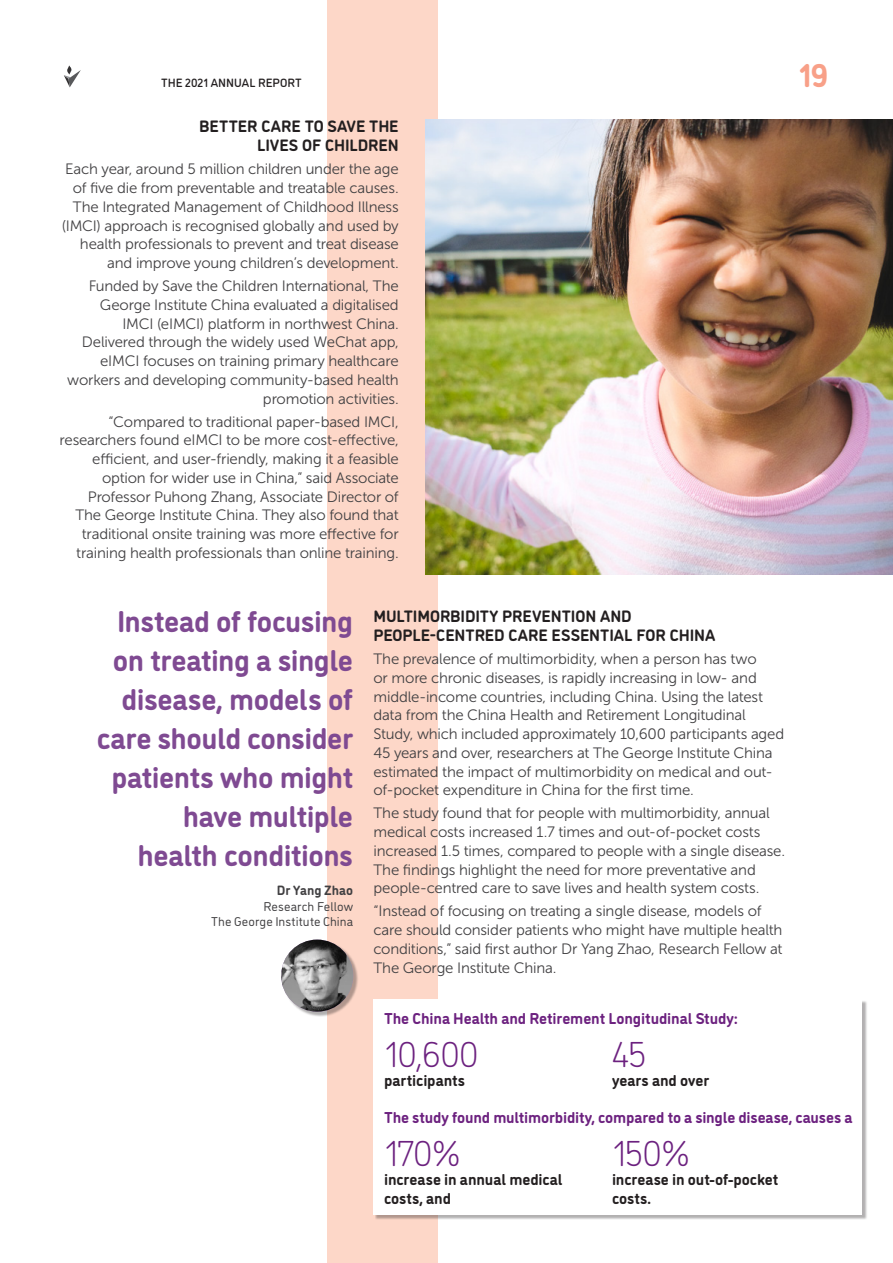
<style>
.page{position:relative;width:893px;height:1263px;background:#fff}
.page>*{position:absolute;margin:0;border:0;box-sizing:border-box;transform-origin:0 0}
.t1{font:300 36px "DI Nosaur";letter-spacing:-.02em;color:#6c217f}
.t2{font:700 33px "DI Nosaur";color:#f8a088}
.t3{font:700 30px/39px "DI Nosaur";letter-spacing:-.015em;color:#7f4a92;text-align:right}
.t4{font:700 16.5px/19.8px "DI Nosaur";letter-spacing:-.005em;color:#231f20;text-align:right}
.t5{font:700 15.75px "DI Nosaur";letter-spacing:-.01em;color:#6c217f}
.t6{font:700 15.75px/18.9px "DI Nosaur";letter-spacing:-.005em;color:#231f20}
.t7{font:15px/18.8px "Museo Sans 300";letter-spacing:-.015em;color:#414042;text-align:right}
.t8{font:700 13.5px "DI Nosaur";color:#414042}
.t9{font:12.75px/15.3px "DI Nosaur";letter-spacing:.005em;color:#414042;text-align:right}
.t10{font:500 12px "DI Nosaur";letter-spacing:.005em;color:#231f20}
</style>
<div class="page">
<div style="left:327px;top:0;width:111px;height:1263px;background:#fdd7c8"></div>
<img style="left:425px;top:119px;width:468px;height:455px">
<div style="left:375px;top:1001px;width:493px;height:219px;background:#231f20;opacity:.35"></div>
<div style="left:373px;top:999px;width:489px;height:215px;background:#fff"></div>
<div style="left:283px;top:941px;width:75px;height:76px;background:#231f20;opacity:.35"></div>
<img style="left:281px;top:939px;width:72px;height:73px;border-radius:36px">
<svg style="left:64px;top:65px;width:17px;height:22px"></svg>
<p class="t10" style="left:161px;top:74px;width:142px">THE 2021 ANNUAL REPORT</p>
<p class="t4" style="left:199px;top:114px;width:201px">BETTER CARE TO SAVE THE<br>LIVES OF CHILDREN</p>
<p class="t7" style="left:62px;top:160px;width:339px">Each year, around 5 million children under the age of five die from preventable and treatable causes.<br>The Integrated Management of Childhood Illness (IMCI) approach is recognised globally and used by health professionals to prevent and treat disease and improve young children’s development.</p>
<p class="t7" style="left:67px;top:277px;width:333px">Funded by Save the Children International, The George Institute China evaluated a digitalised IMCI (eIMCI) platform in northwest China.<br>Delivered through the widely used WeChat app, eIMCI focuses on training primary healthcare workers and developing community-based health promotion activities.</p>
<p class="t7" style="left:60px;top:412px;width:341px">“Compared to traditional paper-based IMCI, researchers found eIMCI to be more cost-effective, efficient, and user-friendly, making it a feasible option for wider use in China,” said Associate Professor Puhong Zhang, Associate Director of The George Institute China. They also found that traditional onsite training was more effective for training health professionals than online training.</p>
<h2 class="t2" style="left:799px;top:51px;width:31px">19</h2>
<h3 class="t3" style="left:97px;top:600px;width:258px">Instead of focusing on treating a single disease, models of care should consider patients who might have multiple health conditions</h3>
<p class="t8" style="left:277px;top:880px;width:78px">Dr Yang Zhao</p>
<p class="t9" style="left:211px;top:898px;width:143px">Research Fellow<br>The George Institute China</p>
<p class="t4" style="left:373px;top:605px;width:343px;line-height:18.9px;text-align:left">MULTIMORBIDITY PREVENTION AND<br>PEOPLE-CENTRED CARE ESSENTIAL FOR CHINA</p>
<p class="t7" style="left:373px;top:650px;width:412px;text-align:left">The prevalence of multimorbidity, when a person has two<br>or more chronic diseases, is rapidly increasing in low- and middle-income countries, including China. Using the latest data from the China Health and Retirement Longitudinal Study, which included approximately 10,600 participants aged 45 years and over, researchers at The George Institute China estimated the impact of multimorbidity on medical and out&shy;of-pocket expenditure in China for the first time.</p>
<p class="t7" style="left:373px;top:804px;width:413px;text-align:left">The study found that for people with multimorbidity, annual medical costs increased 1.7 times and out-of-pocket costs increased 1.5 times, compared to people with a single disease.<br>The findings highlight the need for more preventative and people-centred care to save lives and health system costs.</p>
<p class="t7" style="left:373px;top:902px;width:411px;text-align:left">“Instead of focusing on treating a single disease, models of care should consider patients who might have multiple health conditions,” said first author Dr Yang Zhao, Research Fellow at The George Institute China.</p>
<p class="t5" style="left:384px;top:1006px;width:355px">The China Health and Retirement Longitudinal Study:</p>
<h1 class="t1" style="left:384px;top:1029px;width:96px">10,600</h1>
<p class="t6" style="left:384px;top:1070px;width:83px">participants</p>
<h1 class="t1" style="left:612px;top:1029px;width:36px">45</h1>
<p class="t6" style="left:612px;top:1070px;width:99px">years and over</p>
<p class="t5" style="left:384px;top:1105px;width:470px">The study found multimorbidity, compared to a single disease, causes a</p>
<h1 class="t1" style="left:384px;top:1128px;width:78px">170%</h1>
<p class="t6" style="left:384px;top:1168px;width:180px">increase in annual medical costs, and</p>
<h1 class="t1" style="left:612px;top:1128px;width:80px">150%</h1>
<p class="t6" style="left:612px;top:1168px;width:168px">increase in out-of-pocket costs.</p>
</div>
